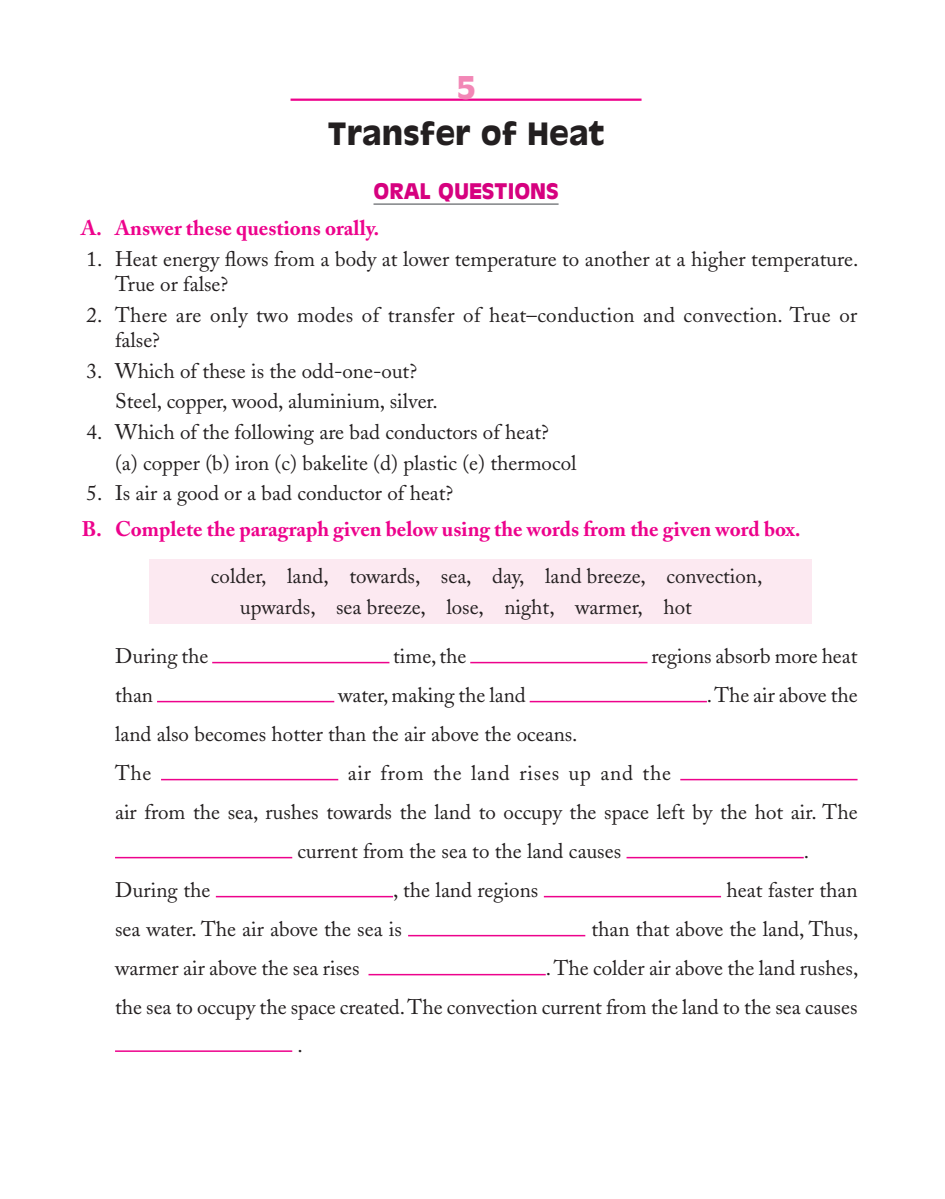
<style>
.page{position:relative;width:945px;height:1199px;background:#fff}
.page>*{position:absolute;margin:0;border:0;box-sizing:border-box;transform-origin:0 0}
.t1{font:700 30px "Antique Olive";color:#231f20}
.t2{font:700 30px "Antique Olive";color:#f287b6}
.body_text{font:21px/25.2px "Adobe Caslon";color:#231f20}
.heading_1{font:700 21px "Adobe Caslon";color:#ed028c}
.body_text-2{font:21px "Adobe Caslon";letter-spacing:.035em;color:#231f20}
.heading{font:700 21px "Antique Olive";color:#d6017f}
</style>
<div class="page">
<div style="left:149px;top:560px;width:662px;height:64px;background:#fce9f1"></div>
<hr style="left:291px;top:99px;width:351px;height:2px;background:#ed028c">
<hr style="left:374px;top:203px;width:185px;height:2px;background:#808285">
<hr style="left:212px;top:662px;width:177px;height:1px;background:#ed028c">
<hr style="left:470px;top:662px;width:178px;height:1px;background:#ed028c">
<hr style="left:157px;top:701px;width:177px;height:1px;background:#ed028c">
<hr style="left:530px;top:701px;width:177px;height:1px;background:#ed028c">
<hr style="left:161px;top:779px;width:177px;height:1px;background:#ed028c">
<hr style="left:680px;top:779px;width:178px;height:1px;background:#ed028c">
<hr style="left:115px;top:857px;width:177px;height:1px;background:#ed028c">
<hr style="left:627px;top:857px;width:177px;height:1px;background:#ed028c">
<hr style="left:216px;top:896px;width:177px;height:1px;background:#ed028c">
<hr style="left:544px;top:896px;width:177px;height:1px;background:#ed028c">
<hr style="left:408px;top:935px;width:177px;height:1px;background:#ed028c">
<hr style="left:369px;top:974px;width:177px;height:1px;background:#ed028c">
<hr style="left:115px;top:1050px;width:177px;height:2px;background:#ed028c">
<p class="t2" style="left:456px;top:67px;width:21px">5</p>
<p class="t1" style="left:327px;top:114px;width:279px">Transfer of Heat</p>
<p class="heading" style="left:374px;top:178px;width:187px">ORAL QUESTIONS</p>
<p class="heading_1" style="left:81px;top:216px;width:300px">A. Answer these questions orally.</p>
<p class="body_text" style="left:115px;top:247px;width:745px;text-indent:-28px">1. Heat energy flows from a body at lower temperature to another at a higher temperature.<br>True or false?</p>
<p class="body_text" style="left:115px;top:302px;width:744px;text-indent:-28px">2. There are only two modes of transfer of heat–conduction and convection. True or false?</p>
<p class="body_text" style="left:87px;top:358px;width:332px">3. Which of these is the odd-one-out?</p>
<p class="body_text" style="left:115px;top:389px;width:324px">Steel, copper, wood, aluminium, silver.</p>
<p class="body_text" style="left:87px;top:419px;width:464px">4. Which of the following are bad conductors of heat?</p>
<p class="body_text" style="left:115px;top:450px;width:463px">(a) copper (b) iron (c) bakelite (d) plastic (e) thermocol</p>
<p class="body_text" style="left:87px;top:481px;width:368px">5. Is air a good or a bad conductor of heat?</p>
<p class="heading_1" style="left:82px;top:516px;width:720px">B. Complete the paragraph given below using the words from the given word box.</p>
<p class="body_text" style="left:211px;top:563px;width:553px">colder, land, towards, sea, day, land breeze, convection,</p>
<p class="body_text" style="left:240px;top:594px;width:453px">upwards, sea breeze, lose, night, warmer, hot</p>
<p class="body_text" style="left:115px;top:644px;width:95px">During the</p>
<p class="body_text" style="left:393px;top:644px;width:75px">time, the</p>
<p class="body_text" style="left:651px;top:644px;width:208px">regions absorb more heat</p>
<p class="body_text" style="left:115px;top:683px;width:40px">than</p>
<p class="body_text" style="left:338px;top:683px;width:189px">water, making the land</p>
<p class="body_text" style="left:707px;top:683px;width:152px">. The air above the</p>
<p class="body_text" style="left:115px;top:722px;width:464px">land also becomes hotter than the air above the oceans.</p>
<p class="body_text" style="left:115px;top:761px;width:38px">The</p>
<p class="body_text-2" style="left:348px;top:761px;width:325px">air from the land rises up and the</p>
<p class="body_text" style="left:115px;top:800px;width:744px">air from the sea, rushes towards the land to occupy the space left by the hot air. The</p>
<p class="body_text" style="left:298px;top:839px;width:325px">current from the sea to the land causes</p>
<p class="body_text" style="left:804px;top:839px;width:7px">.</p>
<p class="body_text" style="left:115px;top:878px;width:97px">During the</p>
<p class="body_text" style="left:393px;top:878px;width:147px">, the land regions</p>
<p class="body_text" style="left:727px;top:878px;width:132px">heat faster than</p>
<p class="body_text" style="left:115px;top:917px;width:288px">sea water. The air above the sea is</p>
<p class="body_text" style="left:591px;top:917px;width:268px">than that above the land, Thus,</p>
<p class="body_text" style="left:115px;top:956px;width:246px">warmer air above the sea rises</p>
<p class="body_text" style="left:546px;top:956px;width:314px">. The colder air above the land rushes,</p>
<p class="body_text" style="left:115px;top:995px;width:744px">the sea to occupy the space created. The convection current from the land to the sea causes</p>
<p class="body_text" style="left:298px;top:1032px;width:7px">.</p>
</div>
